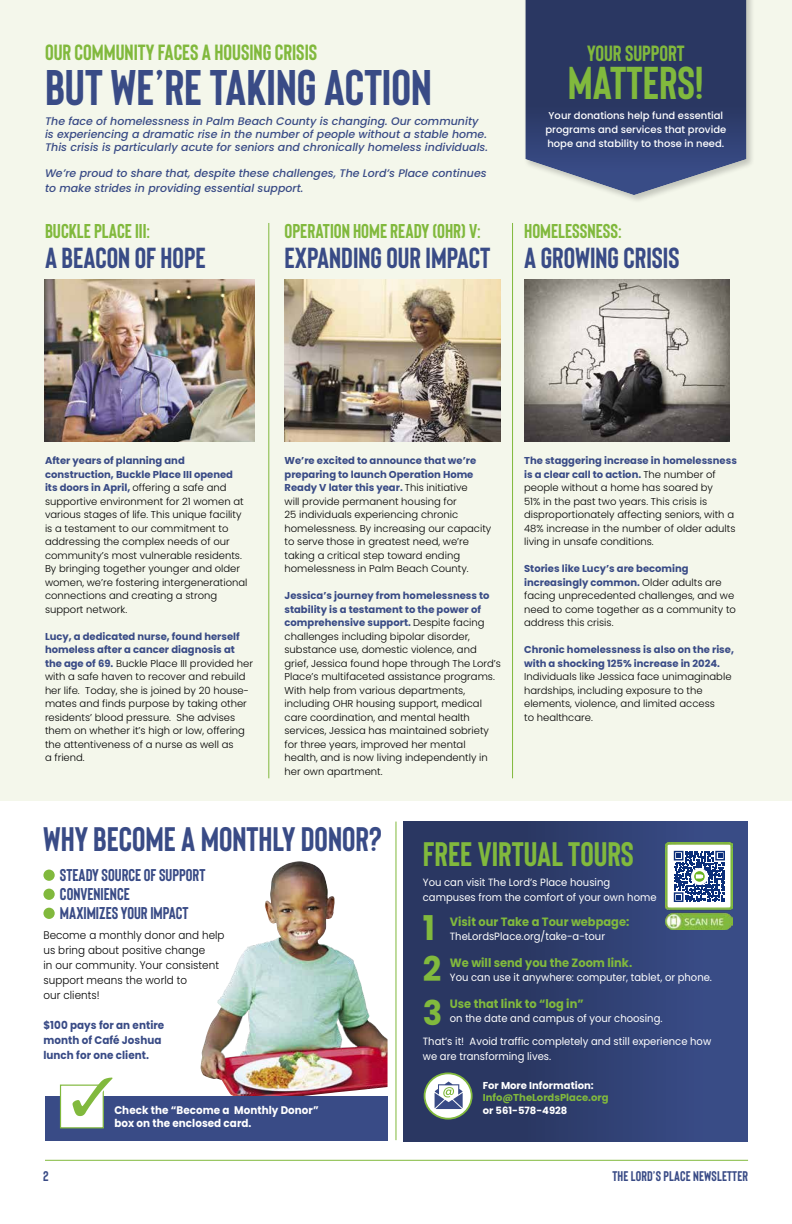
<style>
.page{position:relative;width:792px;height:1224px;background:#fff}
.page>*{position:absolute;margin:0;border:0;box-sizing:border-box;transform-origin:0 0}
.t1{font:700 50px "Bison";color:#394b86}
.t2{font:700 46px "Bison";color:#81b93d}
.t3{font:700 34.1px/42.4px "Poppins";color:#81b93d;scale:.95 1}
.t4{font:700 34px "Bison";color:#394b86}
.t5{font:700 34px "Bison";color:#81b93d}
.t6{font:700 29px "Bison";color:#394b86}
.t7{font:700 22px "Bison";color:#81b93d}
.t8{font:700 20px "Bison";color:#81b93d}
.t9{font:700 17px/19.1px "Bison";color:#394b86}
.t10{font:700 14px "Bison";letter-spacing:.01em;color:#394b86}
.t11{font:700 12px "Poppins";color:#81b93d;scale:.95 1}
.t12{font:italic 500 11px/13px "Poppins";color:#394b86}
.t13{font:300 11px/15px "Poppins";letter-spacing:.005em;color:#000;scale:.94 1}
.t14{font:700 11px/15px "Poppins";letter-spacing:.005em;color:#394b86;scale:.94 1}
.t15{font:700 11px/13px "Poppins";letter-spacing:.005em;color:#fff;scale:.94 1}
.t16{font:10.5px/15px "Poppins";color:#fff;scale:.95 1}
.t17{font:300 10px/13.5px "Poppins";color:#000}
.t18{font:500 10px/13.8px "Poppins";color:#fff;text-align:center}
.t19{font:700 10px/13.5px "Poppins";color:#394b86}
.t20{font:700 10px "Poppins";color:#fff}
.t21{font:700 10px "Poppins";color:#81b93d}
.s1{font-weight:700;color:#394b86}
</style>
<div class="page">
<div style="left:0;top:0;width:792px;height:801px;background:#f4f7eb"></div>
<div style="left:404px;top:821px;width:344px;height:320px;background:linear-gradient(to right,#263259,#394d87)"></div>
<svg style="left:425px;top:1073px;width:47px;height:46px"></svg>
<div style="left:424px;top:1072px;width:49px;height:48px;border:2px solid #81b93d;border-radius:50%"></div>
<svg style="left:435px;top:1082px;width:28px;height:27px"></svg>
<hr style="left:395px;top:822px;width:1px;height:318px;background:#81b93d">
<div style="left:43px;top:870px;width:12px;height:11px;background:#81b93d;border-radius:50%"></div>
<div style="left:43px;top:889px;width:12px;height:11px;background:#81b93d;border-radius:50%"></div>
<div style="left:43px;top:908px;width:12px;height:11px;background:#81b93d;border-radius:50%"></div>
<img style="left:200px;top:861px;width:188px;height:235px">
<div style="left:45px;top:1096px;width:343px;height:44px;background:#394b86"></div>
<div style="left:60px;top:1085px;width:44px;height:43px;background:#fff;border:1px solid #81b93d"></div>
<svg style="left:73px;top:1078px;width:40px;height:38px"></svg>
<img style="left:666px;top:843px;width:67px;height:86px">
<div style="left:669px;top:846px;width:61px;height:61px;background:#fff"></div>
<svg style="left:674px;top:851px;width:51px;height:51px"></svg>
<img style="left:45px;top:280px;width:209px;height:161px">
<img style="left:285px;top:280px;width:216px;height:161px">
<img style="left:524px;top:280px;width:205px;height:161px">
<hr style="left:269px;top:223px;width:1px;height:555px;background:#81b93d">
<hr style="left:512px;top:223px;width:1px;height:555px;background:#81b93d">
<div style="left:523px;top:0;width:232px;height:203px;background:#000;opacity:.2"></div>
<svg style="left:525px;top:0;width:221px;height:195px;background:#3e4c75"></svg>
<hr style="left:45px;top:1160px;width:703px;height:1px;background:#81b93d">
<h3 class="t7" style="left:45px;top:44px;width:274px">OUR COMMUNITY FACES A HOUSING CRISIS</h3>
<h1 class="t1" style="left:45px;top:69px;width:388px">BUT WE’RE TAKING ACTION</h1>
<p class="t12" style="left:45px;top:115px;width:445px">The face of homelessness in Palm Beach County is changing. Our community is experiencing a dramatic rise in the number of people without a stable home.<br>This crisis is particularly acute for seniors and chronically homeless individuals.</p>
<p class="t12" style="left:45px;top:166px;width:443px;line-height:15px">We’re proud to share that, despite these challenges, The Lord’s Place continues to make strides in providing essential support.</p>
<h3 class="t7" style="left:587px;top:45px;width:99px">YOUR SUPPORT</h3>
<h2 class="t2" style="left:568px;top:65px;width:137px">MATTERS!</h2>
<p class="t18" style="left:545px;top:110px;width:182px">Your donations help fund essential programs and services that provide hope and stability to those in need.</p>
<h3 class="t8" style="left:45px;top:224px;width:107px">BUCKLE PLACE III:</h3>
<h3 class="t6" style="left:45px;top:247px;width:162px">A BEACON OF HOPE</h3>
<h3 class="t8" style="left:285px;top:224px;width:198px">OPERATION HOME READY (OHR) V:</h3>
<h3 class="t6" style="left:285px;top:247px;width:207px">EXPANDING OUR IMPACT</h3>
<h3 class="t8" style="left:524px;top:224px;width:99px">HOMELESSNESS:</h3>
<h3 class="t6" style="left:524px;top:247px;width:157px">A GROWING CRISIS</h3>
<p class="t17" style="left:45px;top:454px;width:204px"><span class="s1">After years of planning and construction, Buckle Place III opened its doors in April,</span> offering a safe and supportive environment for 21 women at various stages of life. This unique facility is a testament to our commitment to addressing the complex needs of our community’s most vulnerable residents.<br>By bringing together younger and older women, we’re fostering intergenerational connections and creating a strong support network.</p>
<p class="t17" style="left:45px;top:630px;width:210px"><span class="s1">Lucy, a dedicated nurse, found herself homeless after a cancer diagnosis at the age of 69.</span> Buckle Place III provided her with a safe haven to recover and rebuild her life. Today, she is joined by 20 house&shy;mates and finds purpose by taking other residents’ blood pressure. She advises them on whether it’s high or low, offering the attentiveness of a nurse as well as<br>a friend.</p>
<p class="t17" style="left:285px;top:454px;width:208px"><span class="s1">We’re excited to announce that we’re preparing to launch Operation Home Ready V later this year.</span> This initiative<br>will provide permanent housing for<br>25 individuals experiencing chronic homelessness. By increasing our capacity to serve those in greatest need, we’re taking a critical step toward ending homelessness in Palm Beach County.</p>
<p class="t17" style="left:285px;top:589px;width:218px"><span class="s1">Jessica’s journey from homelessness to stability is a testament to the power of comprehensive support.</span> Despite facing challenges including bipolar disorder, substance use, domestic violence, and grief, Jessica found hope through The Lord’s Place’s multifaceted assistance programs.<br>With help from various departments, including OHR housing support, medical care coordination, and mental health services, Jessica has maintained sobriety for three years, improved her mental health, and is now living independently in her own apartment.</p>
<p class="t17" style="left:524px;top:454px;width:214px"><span class="s1">The staggering increase in homelessness is a clear call to action.</span> The number of people without a home has soared by<br>51% in the past two years. This crisis is disproportionately affecting seniors, with a 48% increase in the number of older adults living in unsafe conditions.</p>
<p class="t17" style="left:524px;top:562px;width:213px"><span class="s1">Stories like Lucy’s are becoming increasingly common.</span> Older adults are facing unprecedented challenges, and we need to come together as a community to address this crisis.</p>
<p class="t19" style="left:524px;top:643px;width:211px">Chronic homelessness is also on the rise, with a shocking 125% increase in 2024.</p>
<p class="t17" style="left:524px;top:670px;width:209px">Individuals like Jessica face unimaginable hardships, including exposure to the elements, violence, and limited access<br>to healthcare.</p>
<h3 class="t4" style="left:43px;top:826px;width:341px">WHY BECOME A MONTHLY DONOR?</h3>
<h3 class="t9" style="left:60px;top:866px;width:147px">STEADY SOURCE OF SUPPORT<br>CONVENIENCE<br>MAXIMIZES YOUR IMPACT</h3>
<p class="t13" style="left:43px;top:928px;width:194px">Become a monthly donor and help us bring about positive change<br>in our community. Your consistent support means the world to<br>our clients!</p>
<p class="t14" style="left:43px;top:1018px;width:130px">$100 pays for an entire month of Café Joshua lunch for one client.</p>
<p class="t15" style="left:114px;top:1104px;width:219px">Check the “Become a Monthly Donor” box on the enclosed card.</p>
<h3 class="t5" style="left:423px;top:841px;width:212px">FREE VIRTUAL TOURS</h3>
<p class="t16" style="left:423px;top:875px;width:247px">You can visit The Lord’s Place housing campuses from the comfort of your own home</p>
<h3 class="t3" style="left:423px;top:907px;width:22px">1<br>2<br>3</h3>
<p class="t11" style="left:450px;top:914px;width:190px">Visit our Take a Tour webpage:</p>
<p class="t16" style="left:450px;top:929px;width:165px">TheLordsPlace.org/take-a-tour</p>
<p class="t11" style="left:450px;top:955px;width:193px">We will send you the Zoom link.</p>
<p class="t16" style="left:450px;top:970px;width:278px">You can use it anywhere: computer, tablet, or phone.</p>
<p class="t11" style="left:450px;top:997px;width:142px">Use that link to “log in”</p>
<p class="t16" style="left:450px;top:1011px;width:225px">on the date and campus of your choosing.</p>
<p class="t16" style="left:423px;top:1034px;width:305px">That’s it! Avoid traffic completely and still experience how we are transforming lives.</p>
<p class="t20" style="left:483px;top:1079px;width:112px">For More Information:</p>
<p class="t21" style="left:483px;top:1092px;width:127px">Info@TheLordsPlace.org</p>
<p class="t20" style="left:483px;top:1104px;width:86px">or 561-578-4928</p>
<h3 class="t10" style="left:43px;top:1171px;width:7px">2</h3>
<h3 class="t10" style="left:612px;top:1171px;width:137px">THE LORD’S PLACE NEWSLETTER</h3>
</div>
